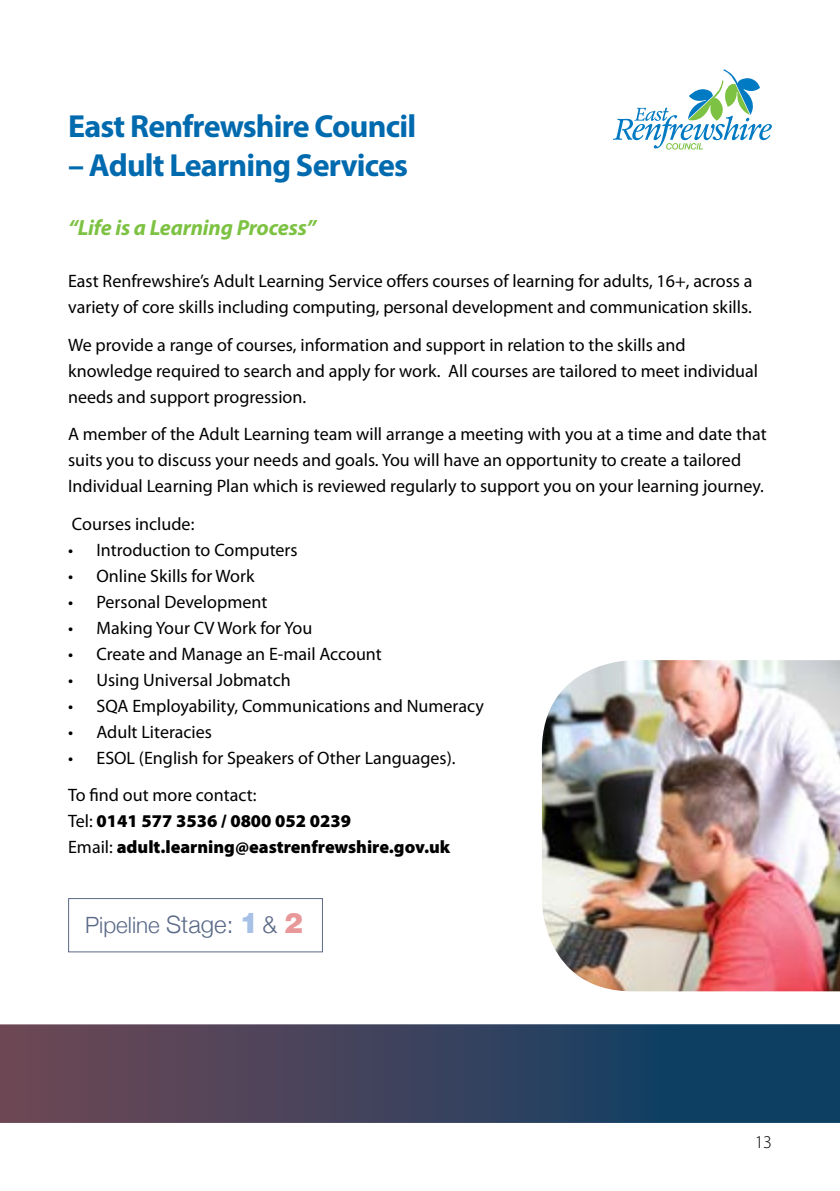
<style>
.page{position:relative;width:840px;height:1191px;background:#fff}
.page>*{position:absolute;margin:0;border:0;box-sizing:border-box;transform-origin:0 0}
.t1{font:700 32px "Myriad Pro";letter-spacing:-.025em;color:#006aaf}
.t2{font:300 22.4px "Helvetica Neue";color:#5b6a87}
.t3{font:italic 700 22px "Myriad Pro";letter-spacing:-.01em;color:#7dc242}
.t4{font:18px/26px "Myriad Pro";color:#000}
.t5{font:900 18px/26px "Myriad Pro";color:#000}
.t6{font:300 18px "Myriad Pro";color:#000}
.s1{font-weight:400}
.s2{font-size:24px}
.s3{font-family:"Helvetica LT";font-weight:900;font-size:28px;color:#a6c1e5}
.s4{font-family:"Helvetica LT";font-weight:900;font-size:28px;color:#e9989a}
</style>
<div class="page">
<div style="left:0;top:1024px;width:839px;height:99px;background:linear-gradient(to right,#714755,#013e66)"></div>
<img style="left:541px;top:660px;width:298px;height:331px">
<svg style="left:613px;top:69px;width:158px;height:81px"></svg>
<div style="left:68px;top:898px;width:255px;height:54px;border:1px solid #5b6a87"></div>
<h1 class="t1" style="left:68px;top:106px;width:349px">East Renfrewshire Council</h1>
<h1 class="t1" style="left:68px;top:144px;width:341px">– Adult Learning Services</h1>
<p class="t3" style="left:68px;top:214px;width:249px">“Life is a Learning Process”</p>
<p class="t4" style="left:68px;top:268px;width:685px">East Renfrewshire’s Adult Learning Service offers courses of learning for adults, 16+, across a variety of core skills including computing, personal development and communication skills.</p>
<p class="t4" style="left:68px;top:331px;width:691px">We provide a range of courses, information and support in relation to the skills and knowledge required to search and apply for work. All courses are tailored to meet individual needs and support progression.</p>
<p class="t4" style="left:68px;top:421px;width:699px">A member of the Adult Learning team will arrange a meeting with you at a time and date that suits you to discuss your needs and goals. You will have an opportunity to create a tailored<br>Individual Learning Plan which is reviewed regularly to support you on your learning journey.</p>
<p class="t4" style="left:72px;top:510px;width:124px">Courses include:</p>
<p class="t4" style="left:68px;top:536px;width:231px">• Introduction to Computers</p>
<p class="t4" style="left:68px;top:562px;width:188px">• Online Skills for Work</p>
<p class="t4" style="left:68px;top:588px;width:200px">• Personal Development</p>
<p class="t4" style="left:68px;top:614px;width:246px">• Making Your CV Work for You</p>
<p class="t4" style="left:68px;top:640px;width:315px">• Create and Manage an E-mail Account</p>
<p class="t4" style="left:68px;top:666px;width:224px">• Using Universal Jobmatch</p>
<p class="t4" style="left:68px;top:692px;width:417px">• SQA Employability, Communications and Numeracy</p>
<p class="t4" style="left:68px;top:718px;width:145px">• Adult Literacies</p>
<p class="t4" style="left:68px;top:738px;width:389px;line-height:37.4px">• ESOL (English for Speakers of Other Languages).<br>To find out more contact:</p>
<p class="t5" style="left:68px;top:807px;width:383px"><span class="s1">Tel:</span> 0141 577 3536 / 0800 052 0239<br><span class="s1">Email:</span> adult.learning@eastrenfrewshire.gov.uk</p>
<p class="t2" style="left:85px;top:906px;width:219px">Pipeline <span class="s2">Stage:</span> <span class="s3">1</span> <span class="s2">&amp;</span> <span class="s4">2</span></p>
<p class="t6" style="left:754px;top:1131px;width:19px">13</p>
</div>
